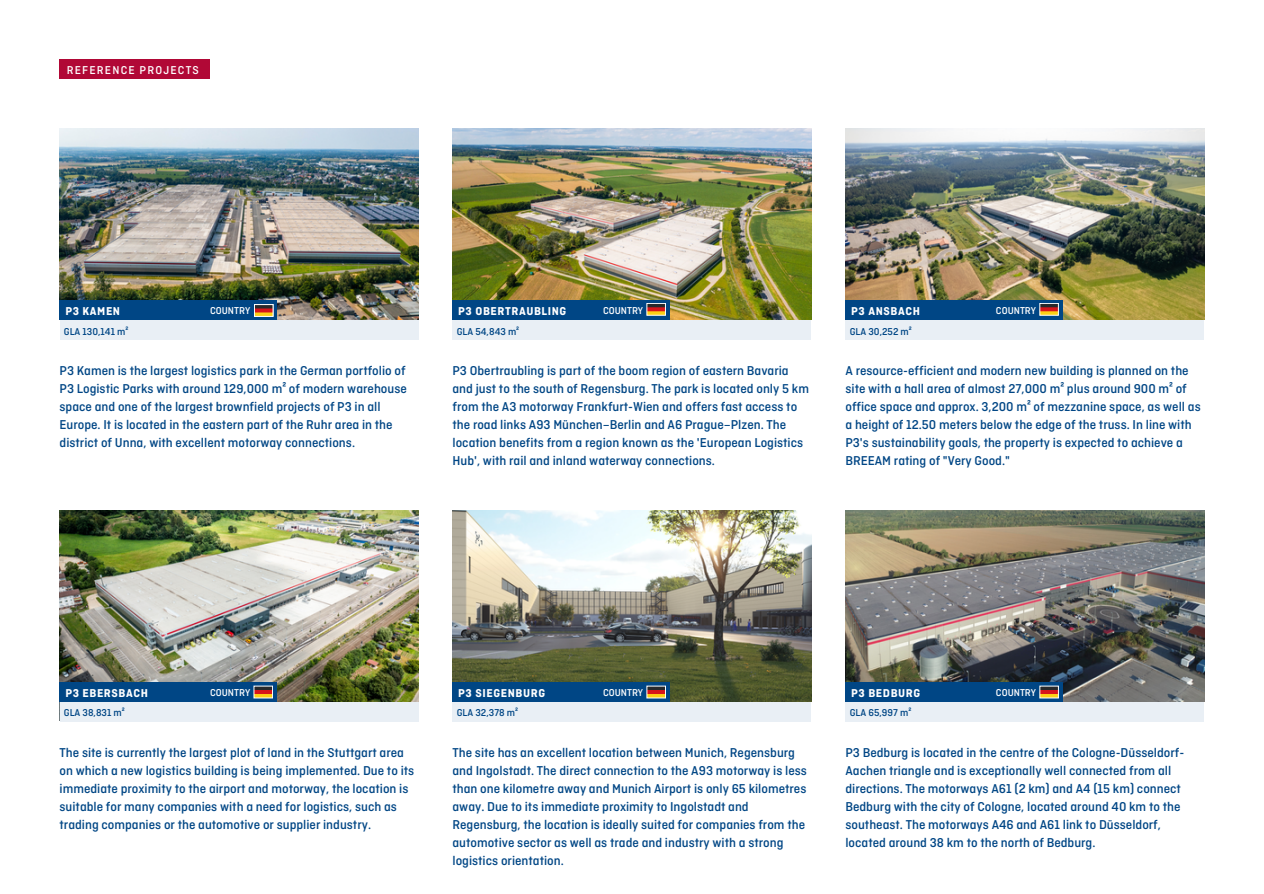
<style>
.page{position:relative;width:1264px;height:894px;background:#fff}
.page>*{position:absolute;margin:0;border:0;box-sizing:border-box;transform-origin:0 0}
.t1{font:500 13.5px/18px "Ciutadella";color:#004685}
.t2{font:700 12px "Ciutadella";letter-spacing:.05em;color:#fff}
.t3{font:500 12px "Ciutadella";letter-spacing:.1em;color:#fff}
.t4{font:500 10.5px "Ciutadella";color:#004685}
.t5{font:500 10.5px "Ciutadella";color:#fff}
</style>
<div class="page">
<div style="left:60px;top:60px;width:150px;height:19px;background:#b10836"></div>
<img style="left:60px;top:128px;width:359px;height:192px">
<img style="left:452px;top:128px;width:359px;height:192px">
<img style="left:452px;top:510px;width:359px;height:191px">
<div style="left:60px;top:300px;width:217px;height:20px;background:#004685"></div>
<div style="left:452px;top:300px;width:218px;height:20px;background:#004685"></div>
<div style="left:452px;top:682px;width:218px;height:19px;background:#004685"></div>
<div style="left:60px;top:320px;width:358px;height:19px;background:#e9eff5"></div>
<div style="left:452px;top:320px;width:359px;height:19px;background:#e9eff5"></div>
<div style="left:452px;top:701px;width:359px;height:20px;background:#e9eff5"></div>
<img style="left:845px;top:128px;width:359px;height:192px">
<img style="left:845px;top:510px;width:359px;height:191px">
<div style="left:845px;top:300px;width:218px;height:20px;background:#004685"></div>
<div style="left:845px;top:682px;width:218px;height:19px;background:#004685"></div>
<div style="left:845px;top:320px;width:359px;height:19px;background:#e9eff5"></div>
<div style="left:845px;top:701px;width:359px;height:20px;background:#e9eff5"></div>
<div style="left:647px;top:303px;width:18px;height:12px;background:#28292b"></div>
<svg style="left:647px;top:309px;width:18px;height:6px"></svg>
<svg style="left:647px;top:307px;width:18px;height:4px"></svg>
<div style="left:646px;top:303px;width:19px;height:12px;border:1px solid #fff"></div>
<div style="left:254px;top:304px;width:19px;height:12px;background:#28292b"></div>
<svg style="left:254px;top:310px;width:19px;height:6px"></svg>
<svg style="left:254px;top:308px;width:19px;height:4px"></svg>
<div style="left:254px;top:304px;width:19px;height:12px;border:1px solid #fff"></div>
<div style="left:1039px;top:303px;width:19px;height:12px;background:#28292b"></div>
<svg style="left:1039px;top:309px;width:19px;height:6px"></svg>
<svg style="left:1039px;top:307px;width:19px;height:4px"></svg>
<div style="left:1039px;top:303px;width:19px;height:12px;border:1px solid #fff"></div>
<div style="left:1039px;top:686px;width:19px;height:11px;background:#28292b"></div>
<svg style="left:1039px;top:691px;width:19px;height:6px"></svg>
<svg style="left:1039px;top:689px;width:19px;height:4px"></svg>
<div style="left:647px;top:686px;width:18px;height:11px;background:#28292b"></div>
<svg style="left:647px;top:691px;width:18px;height:6px"></svg>
<svg style="left:647px;top:689px;width:18px;height:4px"></svg>
<img style="left:60px;top:510px;width:359px;height:210px">
<div style="left:60px;top:682px;width:217px;height:19px;background:#004685"></div>
<div style="left:60px;top:701px;width:358px;height:20px;background:#e9eff5"></div>
<div style="left:254px;top:686px;width:18px;height:11px;background:#28292b"></div>
<svg style="left:254px;top:691px;width:18px;height:6px"></svg>
<svg style="left:254px;top:689px;width:18px;height:4px"></svg>
<p class="t3" style="left:67px;top:64px;width:134px">REFERENCE PROJECTS</p>
<p class="t5" style="left:210px;top:305px;width:42px">COUNTRY</p>
<p class="t5" style="left:603px;top:305px;width:42px">COUNTRY</p>
<p class="t2" style="left:851px;top:305px;width:70px">P3 ANSBACH</p>
<p class="t2" style="left:65px;top:305px;width:56px">P3 KAMEN</p>
<p class="t2" style="left:458px;top:305px;width:110px">P3 OBERTRAUBLING</p>
<p class="t4" style="left:64px;top:325px;width:66px">GLA 130,141 m²</p>
<p class="t4" style="left:457px;top:325px;width:64px">GLA 54,843 m²</p>
<p class="t4" style="left:849px;top:325px;width:64px">GLA 30,252 m²</p>
<p class="t5" style="left:995px;top:305px;width:42px">COUNTRY</p>
<p class="t1" style="left:60px;top:362px;width:349px">P3 Kamen is the largest logistics park in the German portfolio of P3 Logistic Parks with around 129,000 m² of modern warehouse space and one of the largest brownfield projects of P3 in all Europe. It is located in the eastern part of the Ruhr area in the district of Unna, with excellent motorway connections.</p>
<p class="t1" style="left:452px;top:362px;width:358px">P3 Obertraubling is part of the boom region of eastern Bavaria and just to the south of Regensburg. The park is located only 5 km from the A3 motorway Frankfurt-Wien and offers fast access to the road links A93 München–Berlin and A6 Prague–Plzen. The location benefits from a region known as the 'European Logistics Hub', with rail and inland waterway connections.</p>
<p class="t1" style="left:845px;top:362px;width:357px">A resource-efficient and modern new building is planned on the site with a hall area of almost 27,000 m² plus around 900 m² of office space and approx. 3,200 m² of mezzanine space, as well as a height of 12.50 meters below the edge of the truss. In line with P3's sustainability goals, the property is expected to achieve a BREEAM rating of "Very Good."</p>
<p class="t2" style="left:65px;top:686px;width:84px">P3 EBERSBACH</p>
<p class="t4" style="left:64px;top:707px;width:62px">GLA 38,831 m²</p>
<p class="t5" style="left:210px;top:686px;width:42px">COUNTRY</p>
<p class="t2" style="left:458px;top:686px;width:88px">P3 SIEGENBURG</p>
<p class="t4" style="left:457px;top:707px;width:63px">GLA 32,378 m²</p>
<p class="t5" style="left:603px;top:686px;width:42px">COUNTRY</p>
<p class="t2" style="left:851px;top:686px;width:70px">P3 BEDBURG</p>
<p class="t4" style="left:849px;top:707px;width:63px">GLA 65,997 m²</p>
<p class="t5" style="left:995px;top:686px;width:42px">COUNTRY</p>
<p class="t1" style="left:60px;top:744px;width:356px">The site is currently the largest plot of land in the Stuttgart area on which a new logistics building is being implemented. Due to its immediate proximity to the airport and motorway, the location is suitable for many companies with a need for logistics, such as trading companies or the automotive or supplier industry.</p>
<p class="t1" style="left:452px;top:744px;width:356px">The site has an excellent location between Munich, Regensburg and Ingolstadt. The direct connection to the A93 motorway is less than one kilometre away and Munich Airport is only 65 kilometres away. Due to its immediate proximity to Ingolstadt and Regensburg, the location is ideally suited for companies from the automotive sector as well as trade and industry with a strong logistics orientation.</p>
<p class="t1" style="left:845px;top:744px;width:340px">P3 Bedburg is located in the centre of the Cologne-Düsseldorf-Aachen triangle and is exceptionally well connected from all directions. The motorways A61 (2 km) and A4 (15 km) connect Bedburg with the city of Cologne, located around 40 km to the southeast. The motorways A46 and A61 link to Düsseldorf, located around 38 km to the north of Bedburg.</p>
</div>
